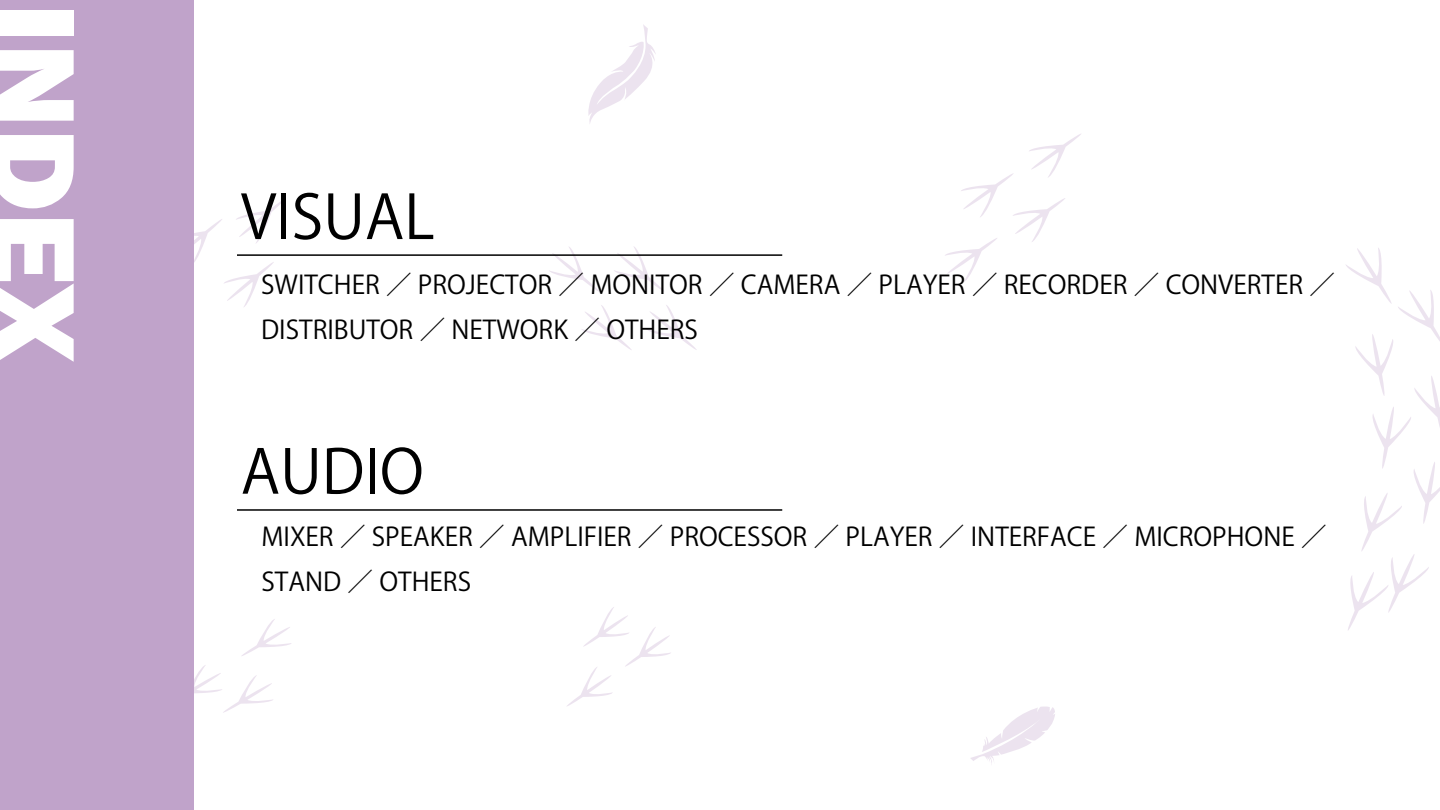
<style>
.page{position:relative;width:1440px;height:810px;background:#fff}
.page>*{position:absolute;margin:0;border:0;box-sizing:border-box;transform-origin:0 0}
.t1{font:800 123.75px "Franklin Gothic";color:#fff}
.t2{font:60px "Koz Go Pr 6 N";color:#000}
.t3{font:25.5px/44.6px "Koz Go Pr 6 N";color:#000}
</style>
<div class="page">
<svg style="left:647px;top:305px;width:50px;height:45px"></svg>
<svg style="left:614px;top:247px;width:50px;height:44px"></svg>
<svg style="left:193px;top:665px;width:80px;height:48px"></svg>
<svg style="left:242px;top:619px;width:49px;height:37px"></svg>
<svg style="left:567px;top:607px;width:104px;height:99px"></svg>
<svg style="left:945px;top:134px;width:136px;height:148px"></svg>
<svg style="left:582px;top:305px;width:50px;height:45px"></svg>
<svg style="left:193px;top:198px;width:93px;height:110px"></svg>
<svg style="left:549px;top:247px;width:50px;height:45px"></svg>
<svg style="left:1346px;top:248px;width:94px;height:382px"></svg>
<svg style="left:588px;top:24px;width:68px;height:100px"></svg>
<svg style="left:970px;top:706px;width:85px;height:57px"></svg>
<div style="left:0;top:0;width:193px;height:810px;background:#c0a3ca"></div>
<hr style="left:237px;top:254px;width:545px;height:2px;background:#000">
<hr style="left:237px;top:509px;width:545px;height:2px;background:#000">
<h1 class="t1" style="left:113px;top:3px;width:365px;rotate:90deg">INDEX</h1>
<h2 class="t2" style="left:241px;top:183px;width:195px">VISUAL</h2>
<p class="t3" style="left:261px;top:263px;width:1075px">SWITCHER ／ PROJECTOR ／ MONITOR ／ CAMERA ／ PLAYER ／ RECORDER ／ CONVERTER ／<br>DISTRIBUTOR ／ NETWORK ／ OTHERS</p>
<h2 class="t2" style="left:241px;top:438px;width:185px">AUDIO</h2>
<p class="t3" style="left:261px;top:515px;width:1067px">MIXER ／ SPEAKER ／ AMPLIFIER ／ PROCESSOR ／ PLAYER ／ INTERFACE ／ MICROPHONE ／<br>STAND ／ OTHERS</p>
</div>
